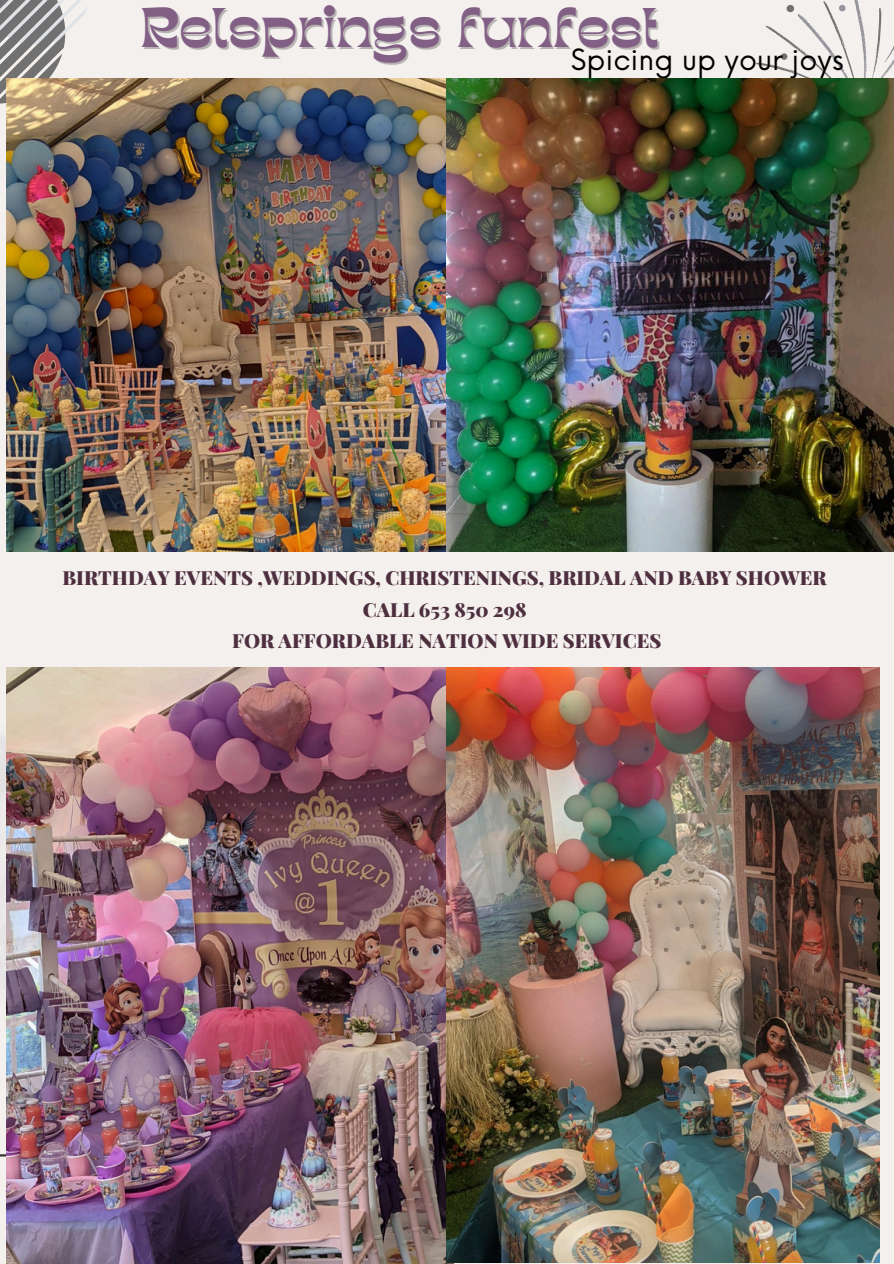
<style>
.page{position:relative;width:894px;height:1264px;background:#fff}
.page>*{position:absolute;margin:0;border:0;box-sizing:border-box;transform-origin:0 0}
.t1{font:39px "TANKINDRED Display";color:#825f85}
.t2{font:28.5px "Now";color:#000}
.t3{font:900 19.5px "Playfair Display";color:#4e2f3f}
</style>
<div class="page">
<div style="left:0;top:0;width:893px;height:1263px;background:#f4f0ee"></div>
<svg style="left:742px;top:0;width:151px;height:79px"></svg>
<svg style="left:0;top:0;width:89px;height:104px"></svg>
<hr style="left:0;top:1154px;width:201px;height:2px;background:#343333">
<img style="left:0;top:715px;width:7px;height:312px">
<img style="left:7px;top:668px;width:446px;height:595px">
<img style="left:446px;top:668px;width:432px;height:594px">
<img style="left:7px;top:79px;width:886px;height:472px">
<p class="t1" style="left:141px;top:5px;width:519px">Relsprings funfest</p>
<p class="t2" style="left:570px;top:44px;width:274px">Spicing up your joys</p>
<h1 class="t3" style="left:63px;top:564px;width:765px">BIRTHDAY EVENTS ,WEDDINGS, CHRISTENINGS, BRIDAL AND BABY SHOWER</h1>
<h2 class="t3" style="left:362px;top:595px;width:165px">CALL 653 850 298</h2>
<p class="t3" style="left:232px;top:627px;width:430px">FOR AFFORDABLE NATION WIDE SERVICES</p>
</div>
